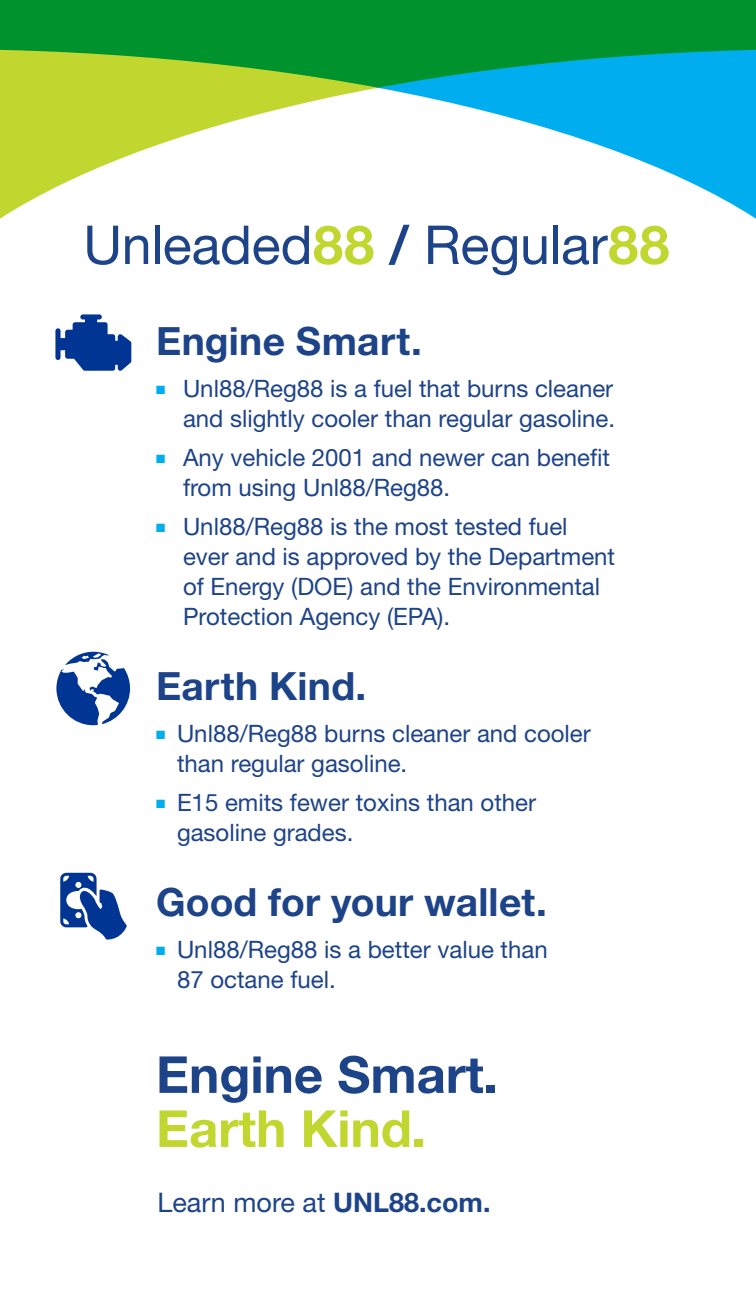
<style>
.page{position:relative;width:756px;height:1296px;background:#fff}
.page>*{position:absolute;margin:0;border:0;box-sizing:border-box;transform-origin:0 0}
.t1{font:53.7px "Helvetica Neue LT Std";letter-spacing:-.005em;color:#1d4389}
.b_9_on_12{font:700 51px/54px "Helvetica Neue";color:#1d4389}
.h1_green_indent{font:700 39px "Helvetica Neue";letter-spacing:.005em;color:#1d4389}
.b_9_on_12-2{font:27px "Helvetica Neue LT Std";color:#1d4389}
.t2{font:24px/30px "Helvetica Neue LT Std";color:#1d4389}
.s1{font-family:"Helvetica Neue";font-weight:700;color:#c1d72f}
.s2{font-family:"Helvetica Neue";font-weight:700}
.s3{color:#00aeef}
.s4{color:#c1d72f}
</style>
<div class="page">
<svg style="left:0;top:0;width:756px;height:219px"></svg>
<svg style="left:55px;top:314px;width:76px;height:57px"></svg>
<svg style="left:56px;top:652px;width:74px;height:73px"></svg>
<svg style="left:60px;top:873px;width:67px;height:67px"></svg>
<p class="t1" style="left:83px;top:213px;width:588px">Unleaded<span class="s1">88</span> <span class="s2">/</span> Regular<span class="s1">88</span></p>
<p class="h1_green_indent" style="left:156px;top:317px;width:268px">Engine Smart.</p>
<p class="t2" style="left:156px;top:373px;width:461px;text-align:right"><span class="s3">■</span> Unl88/Reg88 is a fuel that burns cleaner and slightly cooler than regular gasoline.</p>
<p class="t2" style="left:183px;top:442px;width:429px;text-indent:-27px"><span class="s3">■</span> Any vehicle 2001 and newer can benefit from using Unl88/Reg88.</p>
<p class="t2" style="left:183px;top:511px;width:434px;text-indent:-27px"><span class="s3">■</span> Unl88/Reg88 is the most tested fuel ever and is approved by the Department of Energy (DOE) and the Environmental Protection Agency (EPA).</p>
<p class="h1_green_indent" style="left:156px;top:662px;width:212px">Earth Kind.</p>
<p class="t2" style="left:177px;top:718px;width:415px;text-indent:-21px"><span class="s3">■</span> Unl88/Reg88 burns cleaner and cooler than regular gasoline.</p>
<p class="t2" style="left:177px;top:787px;width:361px;text-indent:-21px"><span class="s3">■</span> E15 emits fewer toxins than other gasoline grades.</p>
<p class="h1_green_indent" style="left:156px;top:878px;width:392px">Good for your wallet.</p>
<p class="t2" style="left:177px;top:934px;width:372px;text-indent:-21px"><span class="s3">■</span> Unl88/Reg88 is a better value than<br>87 octane fuel.</p>
<p class="b_9_on_12" style="left:156px;top:1047px;width:343px">Engine Smart.<br><span class="s4">Earth Kind.</span></p>
<p class="b_9_on_12-2" style="left:157px;top:1186px;width:335px">Learn more at <span class="s2">UNL88.com.</span></p>
</div>
